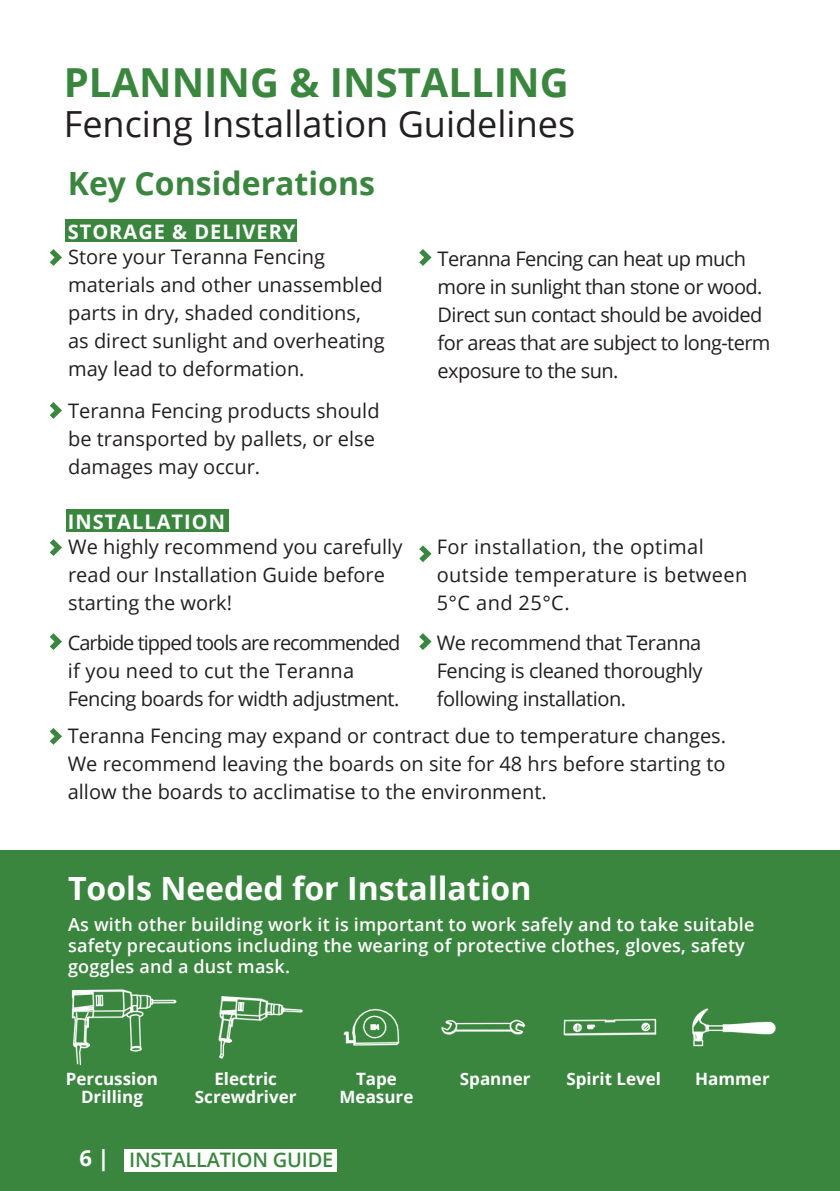
<style>
.page{position:relative;width:840px;height:1191px;background:#fff}
.page>*{position:absolute;margin:0;border:0;box-sizing:border-box;transform-origin:0 0}
.t1{font:700 40px "Open Sans";color:#3b863f}
.t2{font:36px "Open Sans";color:#231f20}
.t3{font:700 32px "Open Sans";color:#fff}
.t4{font:700 32px "Open Sans";color:#3b863f}
.t5{font:700 22px "Open Sans";color:#fff}
.t6{font:20px/28px "Open Sans";color:#231f20}
.t7{font:20px/28px "Open Sans";letter-spacing:-.03em;color:#231f20}
.t8{font:20px/28px "Open Sans";letter-spacing:-.025em;color:#231f20}
.t9{font:20px/28px "Open Sans";letter-spacing:.02em;color:#231f20}
.t10{font:700 20px "Open Sans";letter-spacing:.05em;color:#fff}
.t11{font:600 20px "Open Sans";letter-spacing:-.01em;color:#3b863f}
.t12{font:600 18px/21px "Open Sans";letter-spacing:.01em;color:#fff}
.t13{font:700 17px/18px "Open Sans";color:#fff;text-align:center}
</style>
<div class="page">
<div style="left:0;top:850px;width:839px;height:341px;background:#3b863f"></div>
<img style="left:71px;top:989px;width:705px;height:76px">
<div style="left:66px;top:219px;width:231px;height:23px;background:#3b863f"></div>
<svg style="left:50px;top:249px;width:12px;height:17px"></svg>
<svg style="left:419px;top:249px;width:12px;height:17px"></svg>
<svg style="left:50px;top:402px;width:12px;height:17px"></svg>
<div style="left:66px;top:509px;width:162px;height:23px;background:#3b863f"></div>
<svg style="left:50px;top:539px;width:12px;height:17px"></svg>
<svg style="left:419px;top:545px;width:12px;height:17px"></svg>
<svg style="left:419px;top:633px;width:12px;height:17px"></svg>
<svg style="left:50px;top:633px;width:12px;height:17px"></svg>
<svg style="left:50px;top:728px;width:12px;height:17px"></svg>
<div style="left:124px;top:1149px;width:212px;height:22px;background:#fff"></div>
<p class="t1" style="left:64px;top:54px;width:506px">PLANNING &amp; INSTALLING</p>
<p class="t2" style="left:64px;top:99px;width:512px">Fencing Installation Guidelines</p>
<p class="t4" style="left:68px;top:161px;width:308px">Key Considerations</p>
<p class="t10" style="left:68px;top:217px;width:229px">STORAGE &amp; DELIVERY</p>
<p class="t6" style="left:68px;top:242px;width:318px">Store your Teranna Fencing materials and other unassembled parts in dry, shaded conditions, as direct sunlight and overheating may lead to deformation.</p>
<p class="t7" style="left:437px;top:244px;width:334px">Teranna Fencing can heat up much more in sunlight than stone or wood.<br>Direct sun contact should be avoided for areas that are subject to long-term exposure to the sun.</p>
<p class="t6" style="left:68px;top:396px;width:313px">Teranna Fencing products should be transported by pallets, or else damages may occur.</p>
<p class="t10" style="left:68px;top:507px;width:159px">INSTALLATION</p>
<p class="t6" style="left:68px;top:532px;width:335px">We highly recommend you carefully read our Installation Guide before starting the work!</p>
<p class="t9" style="left:436px;top:532px;width:312px">For installation, the optimal outside temperature is between<br>5°C and 25°C.</p>
<p class="t6" style="left:436px;top:628px;width:267px;text-align:justify">We recommend that Teranna Fencing is cleaned thoroughly following installation.</p>
<p class="t8" style="left:68px;top:628px;width:334px">Carbide tipped tools are recommended if you need to cut the Teranna<br>Fencing boards for width adjustment.</p>
<p class="t6" style="left:68px;top:721px;width:659px;text-align:justify">Teranna Fencing may expand or contract due to temperature changes.<br>We recommend leaving the boards on site for 48 hrs before starting to allow the boards to acclimatise to the environment.</p>
<p class="t3" style="left:68px;top:866px;width:464px">Tools Needed for Installation</p>
<p class="t12" style="left:68px;top:913px;width:687px">As with other building work it is important to work safely and to take suitable safety precautions including the wearing of protective clothes, gloves, safety goggles and a dust mask.</p>
<p class="t13" style="left:66px;top:1069px;width:94px">Percussion<br>Drilling</p>
<p class="t13" style="left:195px;top:1069px;width:103px">Electric<br>Screwdriver</p>
<p class="t13" style="left:339px;top:1069px;width:75px">Tape<br>Measure</p>
<p class="t13" style="left:459px;top:1069px;width:72px">Spanner</p>
<p class="t13" style="left:566px;top:1069px;width:96px">Spirit Level</p>
<p class="t13" style="left:694px;top:1069px;width:76px">Hammer</p>
<p class="t5" style="left:79px;top:1142px;width:31px">6 |</p>
<p class="t11" style="left:129px;top:1146px;width:206px">INSTALLATION GUIDE</p>
</div>
